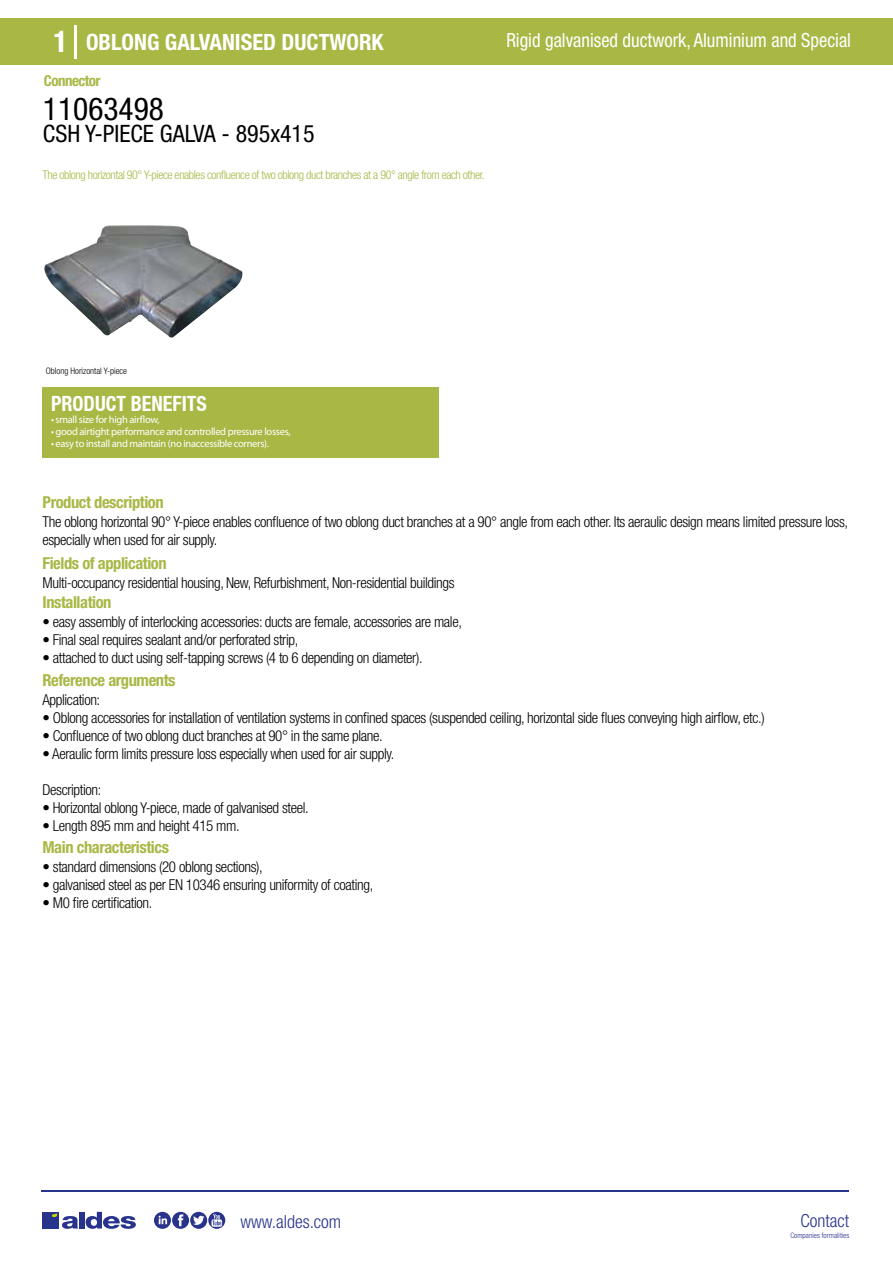
<style>
.page{position:relative;width:893px;height:1263px;background:#fff}
.page>*{position:absolute;margin:0;border:0;box-sizing:border-box;transform-origin:0 0}
.t1{font:condensed 31.5px "Helvetica Neue LT Std";color:#000}
.t2{font:condensed 24px "Helvetica Neue LT Std";color:#000}
.t3{font:700 condensed 22.5px "Helvetica Neue LT Std";color:#fff}
.t4{font:700 condensed 21px "Helvetica Neue";color:#fff;scale:.95 1}
.t5{font:condensed 19.5px "Helvetica Neue LT Std";color:#fff;scale:.95 1}
.t6{font:300 condensed 18px "Helvetica Neue";color:#28348b}
.t7{font:700 condensed 16.5px "Helvetica Neue LT Std";letter-spacing:-.025em;color:#a9b745}
.t8{font:300 condensed 15px/18px "Helvetica Neue LT Std";letter-spacing:-.025em;color:#000}
.t9{font:700 condensed 15px "Helvetica Neue LT Std";letter-spacing:-.035em;color:#a9b745}
.t10{font:300 condensed 12px "Helvetica Neue LT Std";letter-spacing:-.035em;color:#a9b745}
.t11{font:10.5px "Myriad Pro";letter-spacing:-.03em;color:#fff}
.t12{font:300 condensed 9px "Helvetica Neue";color:#000}
.t13{font:300 condensed 7.5px "Helvetica Neue";color:#28348b}
.s1{font-size:30px}
</style>
<div class="page">
<div style="left:0;top:18px;width:893px;height:46px;background:#a9b745"></div>
<div style="left:43px;top:387px;width:396px;height:70px;background:#a9b745"></div>
<hr style="left:74px;top:25px;width:2px;height:33px;background:#fff">
<svg style="left:44px;top:225px;width:199px;height:113px"></svg>
<hr style="left:41px;top:1190px;width:808px;height:1px;background:#28348b">
<svg style="left:154px;top:1212px;width:71px;height:17px"></svg>
<div style="left:42px;top:1212px;width:17px;height:16px;background:#28348b"></div>
<div style="left:79px;top:1212px;width:5px;height:16px;background:#28348b"></div>
<svg style="left:86px;top:1212px;width:50px;height:17px"></svg>
<svg style="left:52px;top:1213px;width:26px;height:16px"></svg>
<h3 class="t3" style="left:54px;top:28px;width:332px"><span class="s1">1</span> OBLONG GALVANISED DUCTWORK</h3>
<h3 class="t5" style="left:506px;top:29px;width:364px">Rigid galvanised ductwork, Aluminium and Special</h3>
<p class="t9" style="left:44px;top:71px;width:58px">Connector</p>
<h1 class="t1" style="left:43px;top:91px;width:122px">11063498</h1>
<h2 class="t2" style="left:43px;top:120px;width:273px">CSH Y-PIECE GALVA - 895x415</h2>
<p class="t10" style="left:43px;top:167px;width:444px">The oblong horizontal 90° Y-piece enables confluence of two oblong duct branches at a 90° angle from each other.</p>
<p class="t12" style="left:46px;top:365px;width:83px">Oblong Horizontal Y-piece</p>
<h3 class="t4" style="left:51px;top:391px;width:166px">PRODUCT BENEFITS</h3>
<p class="t11" style="left:51px;top:413px;width:110px">• small size for high airflow,</p>
<p class="t11" style="left:51px;top:425px;width:241px">• good airtight performance and controlled pressure losses,</p>
<p class="t11" style="left:51px;top:437px;width:220px">• easy to install and maintain (no inaccessible corners).</p>
<p class="t7" style="left:43px;top:492px;width:123px">Product description</p>
<p class="t8" style="left:43px;top:513px;width:807px">The oblong horizontal 90° Y-piece enables confluence of two oblong duct branches at a 90° angle from each other. Its aeraulic design means limited pressure loss, especially when used for air supply.</p>
<p class="t8" style="left:43px;top:573px;width:413px">Multi-occupancy residential housing, New, Refurbishment, Non-residential buildings</p>
<p class="t8" style="left:43px;top:613px;width:421px">• easy assembly of interlocking accessories: ducts are female, accessories are male,</p>
<p class="t8" style="left:43px;top:631px;width:257px">• Final seal requires sealant and/or perforated strip,</p>
<p class="t8" style="left:43px;top:649px;width:382px">• attached to duct using self-tapping screws (4 to 6 depending on diameter).</p>
<p class="t7" style="left:43px;top:553px;width:126px">Fields of application</p>
<p class="t7" style="left:43px;top:592px;width:70px">Installation</p>
<p class="t7" style="left:43px;top:670px;width:135px">Reference arguments</p>
<p class="t8" style="left:43px;top:691px;width:59px">Application:</p>
<p class="t8" style="left:43px;top:709px;width:724px">• Oblong accessories for installation of ventilation systems in confined spaces (suspended ceiling, horizontal side flues conveying high airflow, etc.)</p>
<p class="t8" style="left:43px;top:727px;width:342px">• Confluence of two oblong duct branches at 90° in the same plane.</p>
<p class="t8" style="left:43px;top:745px;width:353px">• Aeraulic form limits pressure loss especially when used for air supply.</p>
<p class="t8" style="left:43px;top:781px;width:60px">Description:</p>
<p class="t8" style="left:43px;top:799px;width:268px">• Horizontal oblong Y-piece, made of galvanised steel.</p>
<p class="t8" style="left:43px;top:817px;width:199px">• Length 895 mm and height 415 mm.</p>
<p class="t7" style="left:43px;top:837px;width:128px">Main characteristics</p>
<p class="t8" style="left:43px;top:858px;width:222px">• standard dimensions (20 oblong sections),</p>
<p class="t8" style="left:43px;top:876px;width:332px">• galvanised steel as per EN 10346 ensuring uniformity of coating,</p>
<p class="t8" style="left:43px;top:894px;width:111px">• M0 fire certification.</p>
<p class="t6" style="left:240px;top:1211px;width:102px">www.aldes.com</p>
<p class="t6" style="left:800px;top:1211px;width:50px">Contact</p>
<p class="t13" style="left:790px;top:1230px;width:60px">Companies formalities</p>
</div>
